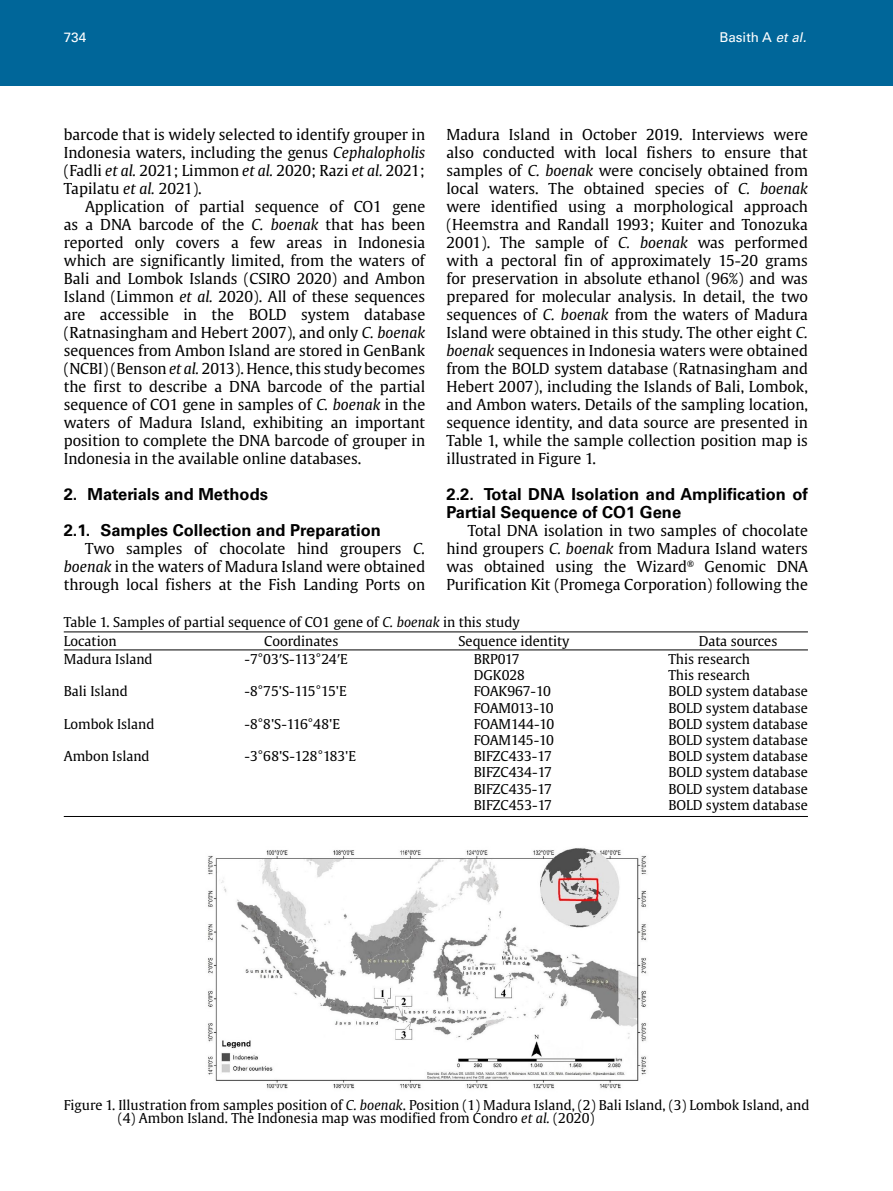
<style>
.page{position:relative;width:893px;height:1191px;background:#fff}
.page>*{position:absolute;margin:0;border:0;box-sizing:border-box;transform-origin:0 0}
.t1{font:700 16.5px/36px "Univers LT Std";color:#000}
.t2{font:15px/18px "Gulliver";color:#000;text-align:justify}
.t3{font:13.5px/16.2px "Gulliver";color:#000}
.t4{font:13.5px "Univers LT Std";color:#fff}
.s1{font-style:italic}
.s2{font-family:"Times New Roman";font-size:15px}
</style>
<div class="page">
<div style="left:0;top:0;width:893px;height:85px;background:#069"></div>
<hr style="left:64px;top:631px;width:744px;height:1px;background:#000">
<hr style="left:64px;top:649px;width:744px;height:1px;background:#000">
<hr style="left:64px;top:816px;width:744px;height:1px;background:#000">
<img style="left:208px;top:848px;width:439px;height:241px">
<p class="t4" style="left:64px;top:30px;width:24px">734</p>
<p class="t4" style="left:719px;top:30px;width:92px">Basith A <span class="s1">etal.</span></p>
<p class="t2" style="left:64px;top:126px;width:363px">barcode that is widely selected to identify grouper in Indonesia waters, including the genus <span class="s1">Cephalopholis </span>(Fadli <span class="s1">et al.</span> 2021; Limmon <span class="s1">et al.</span> 2020; Razi <span class="s1">et al.</span> 2021; Tapilatu <span class="s1">et al.</span> 2021).</p>
<p class="t2" style="left:64px;top:198px;width:363px;text-indent:21px">Application of partial sequence of CO1 gene as a DNA barcode of the <span class="s1">C. boenak</span> that has been reported only covers a few areas in Indonesia which are significantly limited, from the waters of Bali and Lombok Islands (CSIRO 2020) and Ambon Island (Limmon <span class="s1">et al.</span> 2020). All of these sequences are accessible in the BOLD system database (Ratnasingham and Hebert 2007), and only <span class="s1">C. boenak </span>sequences from Ambon Island are stored in GenBank (NCBI) (Benson <span class="s1">et al.</span> 2013). Hence, this study becomes the first to describe a DNA barcode of the partial sequence of CO1 gene in samples of <span class="s1">C. boenak</span> in the waters of Madura Island, exhibiting an important position to complete the DNA barcode of grouper in Indonesia in the available online databases.</p>
<p class="t1" style="left:64px;top:477px;width:319px">2. Materials and Methods<br>2.1. Samples Collection and Preparation</p>
<p class="t2" style="left:64px;top:540px;width:363px;text-indent:21px">Two samples of chocolate hind groupers <span class="s1">C. boenak</span> in the waters of Madura Island were obtained through local fishers at the Fish Landing Ports on</p>
<p class="t2" style="left:446px;top:126px;width:363px">Madura Island in October 2019. Interviews were also conducted with local fishers to ensure that samples of <span class="s1">C. boenak</span> were concisely obtained from local waters. The obtained species of <span class="s1">C. boenak </span>were identified using a morphological approach (Heemstra and Randall 1993; Kuiter and Tonozuka 2001). The sample of <span class="s1">C. boenak</span> was performed with a pectoral fin of approximately 15-20 grams for preservation in absolute ethanol (96%) and was prepared for molecular analysis. In detail, the two sequences of <span class="s1">C. boenak</span> from the waters of Madura Island were obtained in this study. The other eight <span class="s1">C. boenak</span> sequences in Indonesia waters were obtained from the BOLD system database (Ratnasingham and Hebert 2007), including the Islands of Bali, Lombok, and Ambon waters. Details of the sampling location, sequence identity, and data source are presented in Table 1, while the sample collection position map is illustrated in Figure 1.</p>
<p class="t1" style="left:446px;top:486px;width:363px;line-height:18px">2.2. Total DNA Isolation and Amplification of<br>Partial Sequence of CO1 Gene</p>
<p class="t2" style="left:446px;top:522px;width:363px;text-indent:21px">Total DNA isolation in two samples of chocolate hind groupers <span class="s1">C. boenak</span> from Madura Island waters was obtained using the Wizard<sup>®</sup> Genomic DNA Purification Kit (Promega Corporation) following the</p>
<p class="t3" style="left:64px;top:612px;width:458px;line-height:19.5px">Table 1. Samples of partial sequence of CO1 gene of <span class="s1">C. boenak</span> in this study<br>Location</p>
<p class="t3" style="left:264px;top:633px;width:76px">Coordinates</p>
<p class="t3" style="left:458px;top:633px;width:113px">Sequence identity</p>
<p class="t3" style="left:699px;top:633px;width:80px">Data sources</p>
<p class="t3" style="left:64px;top:651px;width:90px">Madura Island</p>
<p class="t3" style="left:64px;top:683px;width:66px">Bali Island</p>
<p class="t3" style="left:64px;top:715px;width:92px">Lombok Island</p>
<p class="t3" style="left:64px;top:748px;width:87px">Ambon Island</p>
<p class="t3" style="left:244px;top:651px;width:105px">-7°03<span class="s2">′</span>S-113°24<span class="s2">′</span>E</p>
<p class="t3" style="left:244px;top:683px;width:104px">-8°75'S-115°15'E</p>
<p class="t3" style="left:244px;top:716px;width:97px">-8°8'S-116°48'E</p>
<p class="t3" style="left:244px;top:748px;width:113px">-3°68'S-128°183'E</p>
<p class="t3" style="left:474px;top:651px;width:82px">BRP017<br>DGK028<br>FOAK967-10<br>FOAM013-10<br>FOAM144-10<br>FOAM145-10<br>BIFZC433-17<br>BIFZC434-17<br>BIFZC435-17<br>BIFZC453-17</p>
<p class="t3" style="left:668px;top:651px;width:141px">This research<br>This research<br>BOLD system database<br>BOLD system database<br>BOLD system database<br>BOLD system database<br>BOLD system database<br>BOLD system database<br>BOLD system database<br>BOLD system database</p>
<p class="t3" style="left:118px;top:1098px;width:693px;line-height:13.5px;text-indent:-54px">Figure 1. Illustration from samples position of <span class="s1">C. boenak</span>. Position (1) Madura Island, (2) Bali Island, (3) Lombok Island, and (4) Ambon Island. The Indonesia map was modified from Condro <span class="s1">et al.</span> (2020)</p>
</div>
